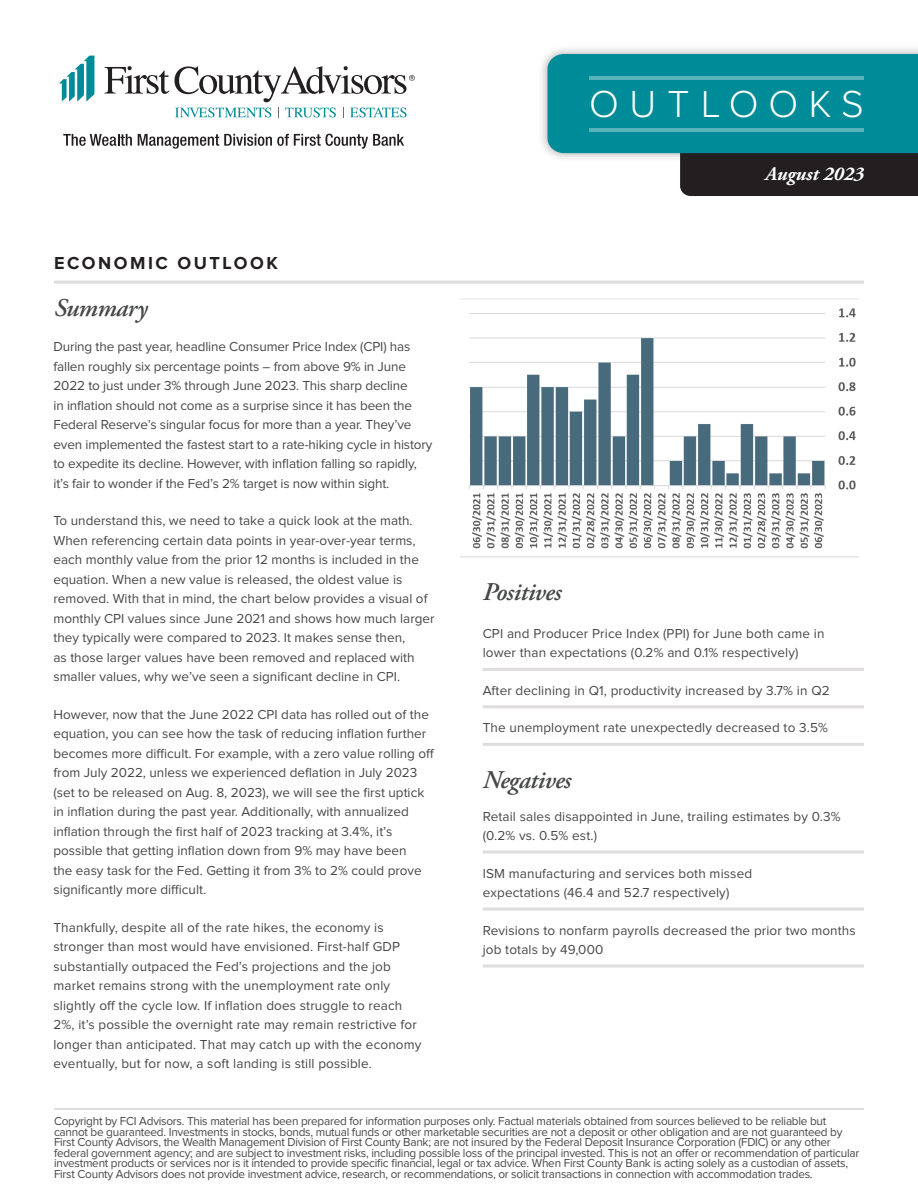
<style>
.page{position:relative;width:918px;height:1188px;background:#fff}
.page>*{position:absolute;margin:0;border:0;box-sizing:border-box;transform-origin:0 0}
.t1{font:300 39px "Proxima Nova";letter-spacing:.27em;color:#fff}
.bullets-square{font:italic 600 25.5px "Adobe Garamond Pro";letter-spacing:-.02em;color:#464747}
.palatino-main{font:italic 600 25.5px "Adobe Garamond Pro";letter-spacing:-.02em;color:#464747}
.t2{font:italic 700 19.5px "Adobe Garamond Pro";color:#fff}
.t3{font:700 18px "Proxima Nova";letter-spacing:.14em;color:#231f20}
.palatino-main-2{font:13.5px/19.5px "Proxima Nova";color:#464747}
.bullets-square-2{font:13.5px/19.5px "Proxima Nova";letter-spacing:.01em;color:#464747}
.t4{font:12px/10.5px "Proxima Nova";letter-spacing:-.02em;color:#464747}
</style>
<div class="page">
<div style="left:538px;top:44px;width:380px;height:119px;background:#231f20;opacity:.38"></div>
<svg style="left:547px;top:54px;width:371px;height:142px;background:#248892"></svg>
<hr style="left:590px;top:76px;width:274px;height:4px;background:#59b3bb">
<hr style="left:590px;top:128px;width:274px;height:4px;background:#59b3bb">
<div style="left:760px;top:163px;width:109px;height:28px;background:#231f20"></div>
<hr style="left:483px;top:668px;width:381px;height:3px;background:#dedcdc">
<hr style="left:483px;top:705px;width:381px;height:3px;background:#dedcdc">
<hr style="left:483px;top:743px;width:381px;height:3px;background:#dedcdc">
<hr style="left:483px;top:851px;width:381px;height:3px;background:#dedcdc">
<hr style="left:483px;top:908px;width:381px;height:3px;background:#dedcdc">
<hr style="left:483px;top:965px;width:381px;height:3px;background:#dedcdc">
<hr style="left:54px;top:281px;width:810px;height:3px;background:#dedcdc">
<img style="left:460px;top:298px;width:399px;height:259px">
<hr style="left:54px;top:1108px;width:810px;height:2px;background:#dedcdc">
<svg style="left:59px;top:56px;width:35px;height:46px"></svg>
<svg style="left:104px;top:66px;width:311px;height:52px"></svg>
<svg style="left:63px;top:134px;width:69px;height:12px"></svg>
<svg style="left:138px;top:134px;width:266px;height:15px"></svg>
<h1 class="t1" style="left:589px;top:86px;width:276px">OUTLOOKS</h1>
<p class="t3" style="left:54px;top:254px;width:225px">ECONOMIC OUTLOOK</p>
<p class="bullets-square" style="left:54px;top:293px;width:95px">Summary</p>
<p class="palatino-main-2" style="left:53px;top:338px;width:381px">During the past year, headline Consumer Price Index (CPI) has fallen roughly six percentage points – from above 9% in June 2022 to just under 3% through June 2023. This sharp decline<br>in inflation should not come as a surprise since it has been the Federal Reserve’s singular focus for more than a year. They’ve even implemented the fastest start to a rate-hiking cycle in history to expedite its decline. However, with inflation falling so rapidly, it’s fair to wonder if the Fed’s 2% target is now within sight.</p>
<p class="palatino-main-2" style="left:53px;top:512px;width:383px">To understand this, we need to take a quick look at the math.<br>When referencing certain data points in year-over-year terms, each monthly value from the prior 12 months is included in the equation. When a new value is released, the oldest value is removed. With that in mind, the chart below provides a visual of monthly CPI values since June 2021 and shows how much larger they typically were compared to 2023. It makes sense then,<br>as those larger values have been removed and replaced with smaller values, why we’ve seen a significant decline in CPI.</p>
<p class="palatino-main-2" style="left:53px;top:705px;width:383px">However, now that the June 2022 CPI data has rolled out of the equation, you can see how the task of reducing inflation further becomes more difficult. For example, with a zero value rolling off from July 2022, unless we experienced deflation in July 2023 (set to be released on Aug. 8, 2023), we will see the first uptick in inflation during the past year. Additionally, with annualized inflation through the first half of 2023 tracking at 3.4%, it’s possible that getting inflation down from 9% may have been<br>the easy task for the Fed. Getting it from 3% to 2% could prove significantly more difficult.</p>
<p class="palatino-main-2" style="left:53px;top:918px;width:370px">Thankfully, despite all of the rate hikes, the economy is stronger than most would have envisioned. First-half GDP substantially outpaced the Fed’s projections and the job market remains strong with the unemployment rate only slightly off the cycle low. If inflation does struggle to reach 2%, it’s possible the overnight rate may remain restrictive for longer than anticipated. That may catch up with the economy eventually, but for now, a soft landing is still possible.</p>
<h3 class="t2" style="left:766px;top:162px;width:100px">August 2023</h3>
<p class="palatino-main" style="left:483px;top:578px;width:80px">Positives</p>
<p class="bullets-square-2" style="left:483px;top:624px;width:343px">CPI and Producer Price Index (PPI) for June both came in lower than expectations (0.2% and 0.1% respectively)</p>
<p class="bullets-square-2" style="left:483px;top:681px;width:349px">After declining in Q1, productivity increased by 3.7% in Q2</p>
<p class="bullets-square-2" style="left:483px;top:719px;width:347px">The unemployment rate unexpectedly decreased to 3.5%</p>
<p class="bullets-square" style="left:483px;top:765px;width:90px">Negatives</p>
<p class="bullets-square-2" style="left:483px;top:807px;width:359px">Retail sales disappointed in June, trailing estimates by 0.3% (0.2% vs. 0.5% est.)</p>
<p class="bullets-square-2" style="left:483px;top:864px;width:271px">ISM manufacturing and services both missed expectations (46.4 and 52.7 respectively)</p>
<p class="bullets-square-2" style="left:483px;top:921px;width:375px">Revisions to nonfarm payrolls decreased the prior two months job totals by 49,000</p>
<p class="t4" style="left:54px;top:1117px;width:807px">Copyright by FCI Advisors. This material has been prepared for information purposes only. Factual materials obtained from sources believed to be reliable but cannot be guaranteed. Investments in stocks, bonds, mutual funds or other marketable securities are not a deposit or other obligation and are not guaranteed by First County Advisors, the Wealth Management Division of First County Bank; are not insured by the Federal Deposit Insurance Corporation (FDIC) or any other federal government agency; and are subject to investment risks, including possible loss of the principal invested. This is not an offer or recommendation of particular investment products or services nor is it intended to provide specific financial, legal or tax advice. When First County Bank is acting solely as a custodian of assets, First County Advisors does not provide investment advice, research, or recommendations, or solicit transactions in connection with accommodation trades.</p>
</div>
